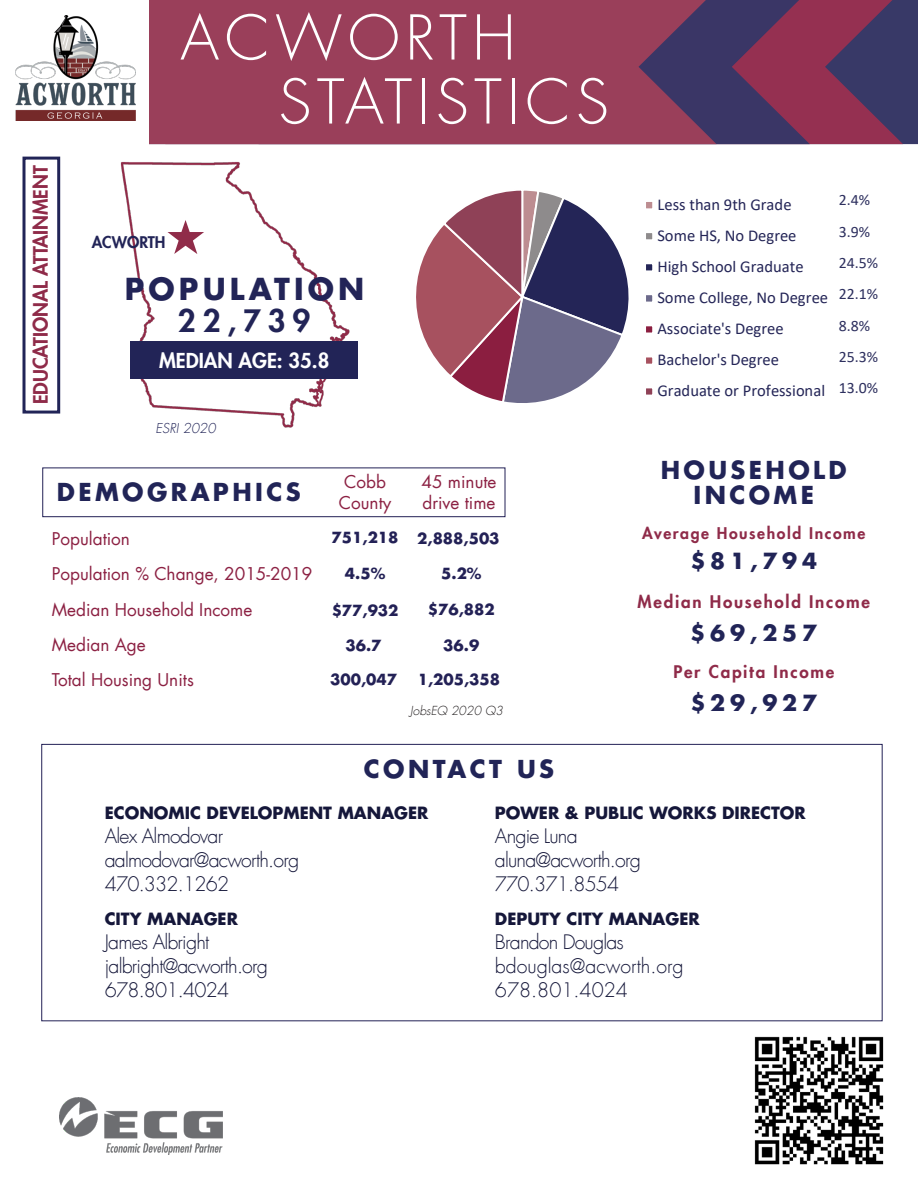
<style>
.page{position:relative;width:918px;height:1188px;background:#fff}
.page>*{position:absolute;margin:0;border:0;box-sizing:border-box;transform-origin:0 0}
.t1{font:62.25px "ESRI Default Marker";color:#902c49}
.t2{font:300 60px "Futura LT";letter-spacing:.09em;color:#fff}
.t3{font:800 30.15px "Futura LT";color:#222457}
.t4{font:700 29.55px "Futura LT";letter-spacing:.14em;color:#222457}
.t5{font:700 24.15px "Futura LT";letter-spacing:.14em;color:#212457}
.t6{font:700 21.75px "Futura LT";letter-spacing:.22em;color:#212457}
.t7{font:800 20.1px "Futura LT";color:#fff}
.t8{font:300 19.5px "Futura LT";letter-spacing:-.04em;color:#15173a}
.t9{font:300 19.5px "Futura LT";color:#15173a}
.t10{font:800 19.5px "Futura LT";color:#8f2b49}
.t11{font:17.25px/20.7px "Futura LT";color:#8c2143}
.t12{font:800 16.95px "Futura LT";letter-spacing:.1em;color:#8f2b49}
.t13{font:16.5px/31px "Calibri";color:#242557}
.t14{font:700 16.5px "Futura LT";color:#15173a}
.t15{font:15.9px "Calibri";color:#2e305f}
.t16{font:800 15.75px "Futura LT";letter-spacing:.1em;color:#8f2b49}
.t17{font:800 15.75px "Futura LT";color:#222457}
.t18{font:700 15px "Futura LT";color:#232156}
.t19{font:italic 300 13.35px "Futura LT";color:#212457}
.t20{font:italic 300 12.15px "Futura LT";color:#231f20}
</style>
<div class="page">
<div style="left:22px;top:157px;width:38px;height:257px;background:#fff;border:3px solid #212457"></div>
<img style="left:120px;top:161px;width:230px;height:267px">
<div style="left:131px;top:341px;width:227px;height:38px;background:#222457"></div>
<svg style="left:416px;top:190px;width:213px;height:213px"></svg>
<div style="left:643px;top:199px;width:12px;height:12px;background:#bd8d91;border:3px solid #fff"></div>
<div style="left:643px;top:230px;width:12px;height:12px;background:#8e8b8c;border:3px solid #fff"></div>
<div style="left:643px;top:261px;width:12px;height:12px;background:#242557;border:3px solid #fff"></div>
<div style="left:643px;top:292px;width:12px;height:12px;background:#6c6a8b;border:3px solid #fff"></div>
<div style="left:643px;top:323px;width:12px;height:12px;background:#8b1e40;border:3px solid #fff"></div>
<div style="left:645px;top:356px;width:9px;height:9px;background:#a7515f"></div>
<div style="left:643px;top:355px;width:12px;height:12px;border:3px solid #fff"></div>
<div style="left:643px;top:386px;width:12px;height:11px;background:#8f4157;border:3px solid #fff"></div>
<div style="left:42px;top:468px;width:463px;height:49px;background:#fff;border:1px solid #232156"></div>
<div style="left:903px;top:0;width:15px;height:144px;background:#383967"></div>
<svg style="left:810px;top:0;width:93px;height:144px;background:#6c335a"></svg>
<svg style="left:717px;top:0;width:93px;height:144px;background:#61335c"></svg>
<svg style="left:149px;top:0;width:568px;height:144px;background:#933e5a"></svg>
<img style="left:16px;top:16px;width:120px;height:104px">
<img style="left:60px;top:1097px;width:163px;height:57px">
<img style="left:754px;top:1036px;width:130px;height:129px">
<div style="left:41px;top:744px;width:842px;height:277px;background:#fff;border:1px solid #232156"></div>
<p class="t2" style="left:180px;top:1px;width:337px">ACWORTH</p>
<p class="t2" style="left:278px;top:65px;width:332px">STATISTICS</p>
<p class="t10" style="left:28px;top:404px;width:240px;rotate:-90deg">EDUCATIONAL ATTAINMENT</p>
<h1 class="t1" style="left:163px;top:201px;width:46px">^</h1>
<p class="t17" style="left:92px;top:232px;width:75px">ACWORTH</p>
<p class="t4" style="left:125px;top:270px;width:241px">POPULATION</p>
<p class="t3" style="left:178px;top:301px;width:134px">22,739</p>
<p class="t7" style="left:159px;top:347px;width:172px">MEDIAN AGE: 35.8</p>
<p class="t19" style="left:155px;top:420px;width:62px">ESRI 2020</p>
<p class="t5" style="left:57px;top:476px;width:245px">DEMOGRAPHICS</p>
<p class="t11" style="left:344px;top:472px;width:43px">Cobb</p>
<p class="t11" style="left:339px;top:492px;width:54px">County</p>
<p class="t11" style="left:421px;top:472px;width:77px">45 minute drive time</p>
<p class="t11" style="left:52px;top:528px;width:80px">Population</p>
<p class="t11" style="left:52px;top:564px;width:262px">Population % Change, 2015-2019</p>
<p class="t11" style="left:52px;top:599px;width:202px">Median Household Income</p>
<p class="t11" style="left:52px;top:634px;width:95px">Median Age</p>
<p class="t11" style="left:52px;top:670px;width:144px">Total Housing Units</p>
<p class="t18" style="left:332px;top:528px;width:68px">751,218</p>
<p class="t18" style="left:345px;top:563px;width:42px">4.5%</p>
<p class="t18" style="left:332px;top:600px;width:68px">$77,932</p>
<p class="t18" style="left:346px;top:636px;width:38px">36.7</p>
<p class="t18" style="left:330px;top:669px;width:68px">300,047</p>
<p class="t18" style="left:417px;top:528px;width:84px">2,888,503</p>
<p class="t18" style="left:441px;top:563px;width:42px">5.2%</p>
<p class="t18" style="left:428px;top:599px;width:68px">$76,882</p>
<p class="t18" style="left:443px;top:635px;width:38px">36.9</p>
<p class="t18" style="left:418px;top:669px;width:84px">1,205,358</p>
<p class="t20" style="left:410px;top:703px;width:94px">JobsEQ 2020 Q3</p>
<p class="t5" style="left:364px;top:753px;width:192px">CONTACT US</p>
<p class="t13" style="left:657px;top:188px;width:172px">Less than 9th Grade<br>Some HS, No Degree<br>High School Graduate<br>Some College, No Degree<br>Associate's Degree<br>Bachelor's Degree<br>Graduate or Professional</p>
<p class="t15" style="left:839px;top:189px;width:33px">2.4%</p>
<p class="t15" style="left:839px;top:220px;width:33px">3.9%</p>
<p class="t15" style="left:839px;top:252px;width:41px">24.5%</p>
<p class="t15" style="left:839px;top:283px;width:41px">22.1%</p>
<p class="t15" style="left:839px;top:314px;width:33px">8.8%</p>
<p class="t15" style="left:839px;top:346px;width:41px">25.3%</p>
<p class="t15" style="left:839px;top:377px;width:41px">13.0%</p>
<p class="t5" style="left:661px;top:454px;width:187px">HOUSEHOLD</p>
<p class="t5" style="left:694px;top:479px;width:122px">INCOME</p>
<p class="t16" style="left:642px;top:522px;width:225px">Average Household Income</p>
<p class="t6" style="left:690px;top:547px;width:128px">$81,794</p>
<p class="t12" style="left:638px;top:591px;width:234px">Median Household Income</p>
<p class="t6" style="left:690px;top:618px;width:128px">$69,257</p>
<p class="t12" style="left:673px;top:660px;width:162px">Per Capita Income</p>
<p class="t6" style="left:690px;top:688px;width:128px">$29,927</p>
<p class="t14" style="left:105px;top:802px;width:325px">ECONOMIC DEVELOPMENT MANAGER</p>
<p class="t8" style="left:105px;top:824px;width:120px">Alex Almodovar</p>
<p class="t8" style="left:105px;top:848px;width:196px">aalmodovar@acworth.org</p>
<p class="t8" style="left:105px;top:872px;width:126px">470.332.1262</p>
<p class="t14" style="left:105px;top:908px;width:135px">CITY MANAGER</p>
<p class="t8" style="left:105px;top:930px;width:106px">James Albright</p>
<p class="t8" style="left:105px;top:954px;width:165px">jalbright@acworth.org</p>
<p class="t8" style="left:105px;top:978px;width:126px">678.801.4024</p>
<p class="t14" style="left:495px;top:802px;width:312px">POWER &amp; PUBLIC WORKS DIRECTOR</p>
<p class="t8" style="left:495px;top:824px;width:84px">Angie Luna</p>
<p class="t8" style="left:495px;top:848px;width:147px">aluna@acworth.org</p>
<p class="t8" style="left:495px;top:872px;width:126px">770.371.8554</p>
<p class="t14" style="left:495px;top:908px;width:206px">DEPUTY CITY MANAGER</p>
<p class="t8" style="left:495px;top:930px;width:130px">Brandon Douglas</p>
<p class="t9" style="left:495px;top:954px;width:190px">bdouglas@acworth.org</p>
<p class="t9" style="left:495px;top:978px;width:134px">678.801.4024</p>
</div>
